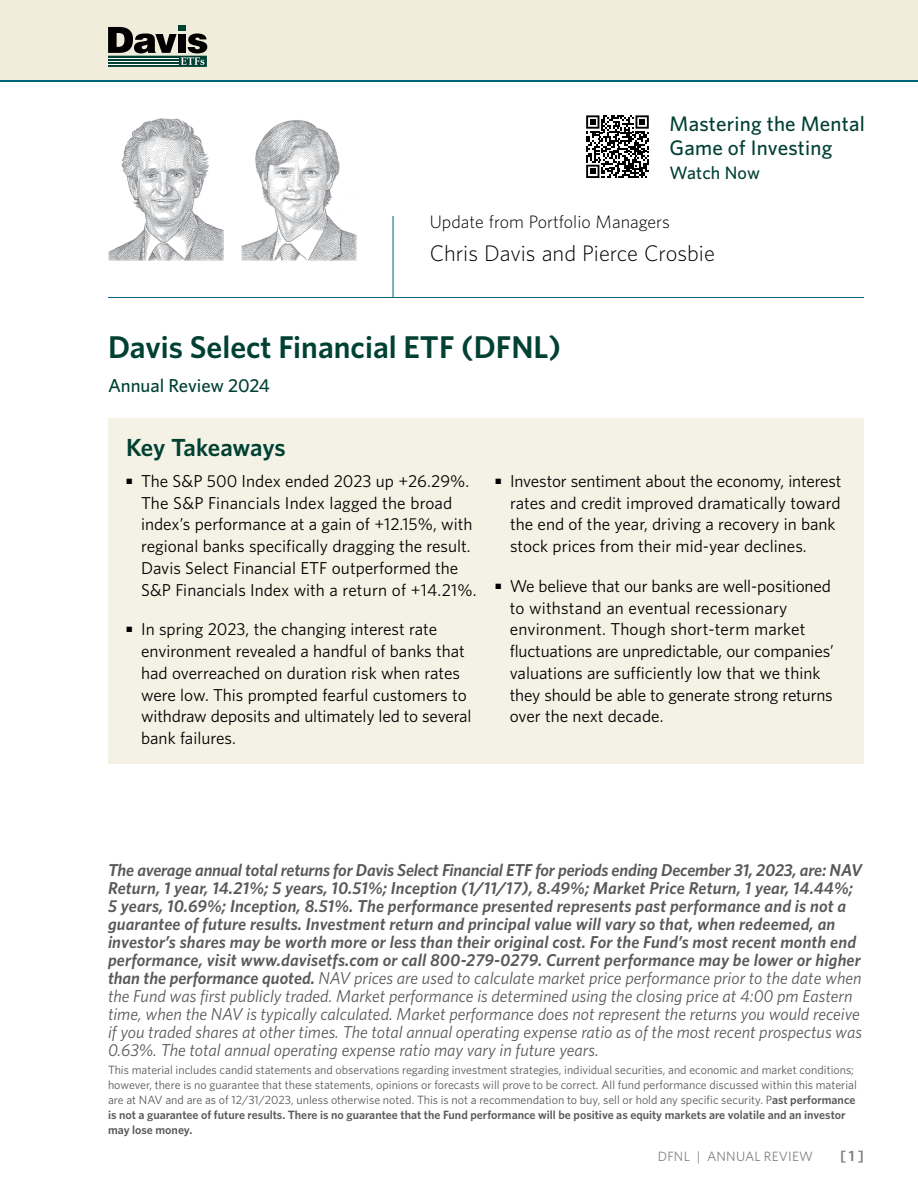
<style>
.page{position:relative;width:918px;height:1188px;background:#fff}
.page>*{position:absolute;margin:0;border:0;box-sizing:border-box;transform-origin:0 0}
.t1{font:600 31.5px "Whitney";color:#004133}
.LC_Heading_4{font:600 24.75px "Whitney";letter-spacing:-.01em;color:#004133}
.LC_Heading_1{font:300 22.5px "Whitney";color:#000}
.t2{font:500 21px/24px "Whitney";letter-spacing:.01em;color:#004133}
.t3{font:500 18.75px "Whitney";color:#004133}
.LC_Heading_1-2{font:300 18px "Whitney";color:#000}
.t4{font:500 18px "Whitney";letter-spacing:.01em;color:#004133}
.Hedge{font:italic 600 17.25px/18px "Whitney";letter-spacing:.01em;color:#58595b}
.t5{font:17.25px/21.8px "Whitney";color:#000}
.t6{font:600 15px "Whitney";color:#808285}
.t7{font:13.5px "Whitney";letter-spacing:.01em;color:#808285}
.Hedge-2{font:12px/15px "Whitney";color:#58595b}
.s1{font-weight:400}
.s2{font-weight:600}
</style>
<div class="page">
<div style="left:0;top:0;width:918px;height:80px;background:#f0eedb"></div>
<hr style="left:0;top:80px;width:918px;height:2px;background:#00667d">
<img style="left:242px;top:120px;width:115px;height:141px">
<hr style="left:108px;top:297px;width:756px;height:1px;background:#00667d">
<img style="left:108px;top:118px;width:115px;height:143px">
<hr style="left:393px;top:216px;width:1px;height:81px;background:#00667d">
<div style="left:178px;top:25px;width:8px;height:6px;background:#004133"></div>
<svg style="left:108px;top:27px;width:99px;height:40px"></svg>
<svg style="left:586px;top:115px;width:63px;height:63px"></svg>
<div style="left:108px;top:419px;width:756px;height:345px;background:#f4f2e4"></div>
<p class="t2" style="left:670px;top:111px;width:197px">Mastering the Mental<br>Game of Investing</p>
<p class="t4" style="left:670px;top:161px;width:92px">Watch Now</p>
<p class="LC_Heading_1-2" style="left:430px;top:210px;width:242px">Update from Portfolio Managers</p>
<p class="LC_Heading_1" style="left:430px;top:239px;width:287px">Chris Davis and Pierce Crosbie</p>
<p class="t1" style="left:108px;top:326px;width:455px">Davis Select Financial ETF (DFNL)</p>
<h2 class="t3" style="left:108px;top:373px;width:164px">Annual Review 2024</h2>
<p class="LC_Heading_4" style="left:126px;top:431px;width:161px">Key Takeaways</p>
<p class="t5" style="left:141px;top:470px;width:337px;text-indent:-15px"><sup>•</sup> The S&amp;P 500 Index ended 2023 up +26.29%.<br>The S&amp;P Financials Index lagged the broad index’s performance at a gain of +12.15%, with regional banks specifically dragging the result.<br>Davis Select Financial ETF outperformed the S&amp;P Financials Index with a return of +14.21%.</p>
<p class="t5" style="left:141px;top:618px;width:332px;text-indent:-15px"><sup>•</sup> In spring 2023, the changing interest rate environment revealed a handful of banks that had overreached on duration risk when rates were low. This prompted fearful customers to withdraw deposits and ultimately led to several bank failures.</p>
<p class="t5" style="left:510px;top:470px;width:333px;text-indent:-15px"><sup>•</sup> Investor sentiment about the economy, interest rates and credit improved dramatically toward the end of the year, driving a recovery in bank stock prices from their mid-year declines.</p>
<p class="t5" style="left:510px;top:575px;width:326px;text-indent:-15px"><sup>•</sup> We believe that our banks are well-positioned to withstand an eventual recessionary environment. Though short-term market fluctuations are unpredictable, our companies’ valuations are sufficiently low that we think they should be able to generate strong returns over the next decade.</p>
<p class="Hedge" style="left:108px;top:861px;width:756px">The average annual total returns for Davis Select Financial ETF for periods ending December 31, 2023, are: NAV Return, 1 year, 14.21%; 5 years, 10.51%; Inception (1/11/17), 8.49%; Market Price Return, 1 year, 14.44%; 5 years, 10.69%; Inception, 8.51%. The performance presented represents past performance and is not a guarantee of future results. Investment return and principal value will vary so that, when redeemed, an investor’s shares may be worth more or less than their original cost. For the Fund’s most recent month end performance, visit www.davisetfs.com or call 800-279-0279. Current performance may be lower or higher than the performance quoted. <span class="s1">NAV prices are used to calculate market price performance prior to the date when the Fund was first publicly traded. Market performance is determined using the closing price at 4:00 pm Eastern time, when the NAV is typically calculated. Market performance does not represent the returns you would receive if you traded shares at other times. The total annual operating expense ratio as of the most recent prospectus was 0.63%. The total annual operating expense ratio may vary in future years.</span></p>
<p class="Hedge-2" style="left:108px;top:1062px;width:750px">This material includes candid statements and observations regarding investment strategies, individual securities, and economic and market conditions; however, there is no guarantee that these statements, opinions or forecasts will prove to be correct. All fund performance discussed within this material are at NAV and are as of 12/31/2023, unless otherwise noted. This is not a recommendation to buy, sell or hold any specific security. P<span class="s2">ast performance is not a guarantee of future results. There is no guarantee that the Fund performance will be positive as equity markets are volatile and an investor may lose money.</span></p>
<p class="t7" style="left:658px;top:1147px;width:157px">DFNL | ANNUAL REVIEW</p>
<p class="t6" style="left:840px;top:1146px;width:25px">[ 1 ]</p>
</div>
